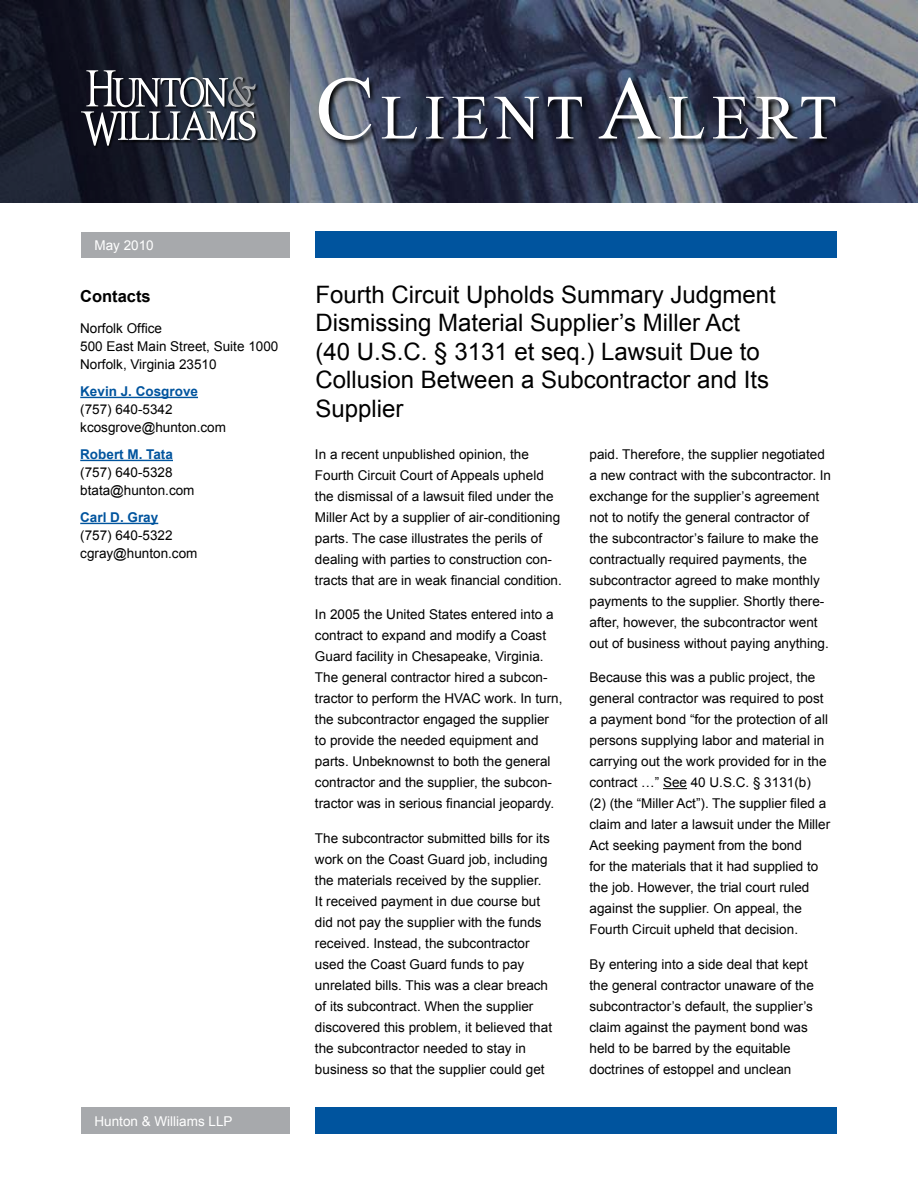
<style>
.page{position:relative;width:918px;height:1188px;background:#fff}
.page>*{position:absolute;margin:0;border:0;box-sizing:border-box;transform-origin:0 0}
.t1{font:63px "Times New Roman";letter-spacing:.1em;color:#fff}
.t2{font:24px/28.5px "Arial";color:#000}
.t3{font:700 16.5px "Arial";color:#000}
.t4{font:13.5px/21px "Arial";color:#000}
.t5{font:700 13.5px "Arial";color:#00549e}
.t6{font:13.5px "Arial";color:#fff}
.s1{font-size:90px}
</style>
<div class="page">
<div style="left:316px;top:1108px;width:521px;height:26px;background:#00549e"></div>
<div style="left:316px;top:231px;width:521px;height:27px;background:#00549e"></div>
<div style="left:81px;top:232px;width:209px;height:25px;background:#a7a9ac"></div>
<div style="left:81px;top:1108px;width:209px;height:26px;background:#a7a9ac"></div>
<img style="left:290px;top:0;width:628px;height:202px">
<svg style="left:0;top:0;width:290px;height:202px;background:#222836"></svg>
<div style="left:81px;top:71px;width:183px;height:84px;background:#000;opacity:.75"></div>
<svg style="left:81px;top:70px;width:175px;height:76px"></svg>
<svg style="left:317px;top:77px;width:601px;height:126px;background:#394055"></svg>
<svg style="left:663px;top:788px;width:24px;height:1px"></svg>
<hr style="left:80px;top:397px;width:118px;height:1px;background:#00549e">
<hr style="left:80px;top:460px;width:93px;height:1px;background:#00549e">
<hr style="left:80px;top:523px;width:78px;height:1px;background:#00549e">
<h1 class="t1" style="left:316px;top:75px;width:523px"><span class="s1">C</span>LIENT <span class="s1">A</span>LERT</h1>
<p class="t6" style="left:94px;top:236px;width:61px">May 2010</p>
<p class="t3" style="left:80px;top:285px;width:72px">Contacts</p>
<p class="t4" style="left:80px;top:319px;width:200px;line-height:18px">Norfolk Office<br>500 East Main Street, Suite 1000<br>Norfolk, Virginia 23510</p>
<p class="t5" style="left:80px;top:382px;width:119px">Kevin J. Cosgrove</p>
<p class="t4" style="left:80px;top:400px;width:147px;line-height:18px">(757) 640-5342 kcosgrove@hunton.com</p>
<p class="t5" style="left:80px;top:445px;width:94px">Robert M. Tata</p>
<p class="t4" style="left:80px;top:463px;width:116px;line-height:18px">(757) 640-5328 btata@hunton.com</p>
<p class="t5" style="left:80px;top:508px;width:80px">Carl D. Gray</p>
<p class="t4" style="left:80px;top:526px;width:119px;line-height:18px">(757) 640-5322 cgray@hunton.com</p>
<p class="t6" style="left:94px;top:1112px;width:140px">Hunton &amp; Williams LLP</p>
<h2 class="t2" style="left:316px;top:280px;width:462px">Fourth Circuit Upholds Summary Judgment Dismissing Material Supplier’s Miller Act (40 U.S.C. § 3131 et seq.) Lawsuit Due to Collusion Between a Subcontractor and Its Supplier</h2>
<p class="t4" style="left:315px;top:444px;width:248px">In a recent unpublished opinion, the Fourth Circuit Court of Appeals upheld the dismissal of a lawsuit filed under the Miller Act by a supplier of air-conditioning parts. The case illustrates the perils of dealing with parties to construction con&shy;tracts that are in weak financial condition.</p>
<p class="t4" style="left:315px;top:604px;width:249px">In 2005 the United States entered into a contract to expand and modify a Coast Guard facility in Chesapeake, Virginia.<br>The general contractor hired a subcon&shy;tractor to perform the HVAC work. In turn, the subcontractor engaged the supplier to provide the needed equipment and parts. Unbeknownst to both the general contractor and the supplier, the subcon&shy;tractor was in serious financial jeopardy.</p>
<p class="t4" style="left:315px;top:828px;width:239px">The subcontractor submitted bills for its work on the Coast Guard job, including the materials received by the supplier.<br>It received payment in due course but did not pay the supplier with the funds received. Instead, the subcontractor used the Coast Guard funds to pay unrelated bills. This was a clear breach of its subcontract. When the supplier discovered this problem, it believed that the subcontractor needed to stay in business so that the supplier could get</p>
<p class="t4" style="left:590px;top:444px;width:243px">paid. Therefore, the supplier negotiated a new contract with the subcontractor. In exchange for the supplier’s agreement not to notify the general contractor of the subcontractor’s failure to make the contractually required payments, the subcontractor agreed to make monthly payments to the supplier. Shortly there&shy;after, however, the subcontractor went out of business without paying anything.</p>
<p class="t4" style="left:590px;top:667px;width:242px">Because this was a public project, the general contractor was required to post a payment bond “for the protection of all persons supplying labor and material in carrying out the work provided for in the contract …” See 40 U.S.C. § 3131(b) (2) (the “Miller Act”). The supplier filed a claim and later a lawsuit under the Miller Act seeking payment from the bond<br>for the materials that it had supplied to the job. However, the trial court ruled against the supplier. On appeal, the Fourth Circuit upheld that decision.</p>
<p class="t4" style="left:590px;top:954px;width:226px">By entering into a side deal that kept the general contractor unaware of the subcontractor’s default, the supplier’s claim against the payment bond was held to be barred by the equitable doctrines of estoppel and unclean</p>
</div>
